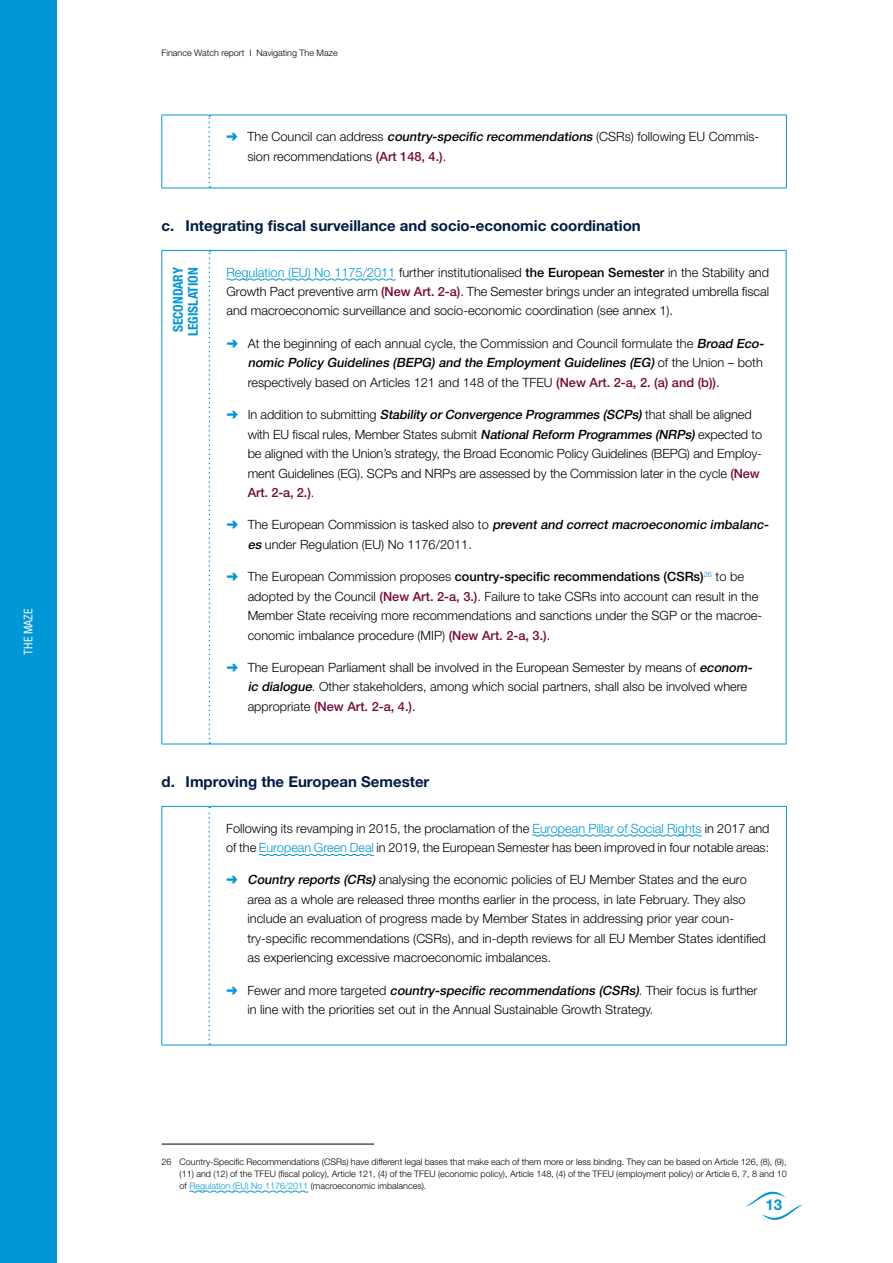
<style>
.page{position:relative;width:893px;height:1263px;background:#fff}
.page>*{position:absolute;margin:0;border:0;box-sizing:border-box;transform-origin:0 0}
.t1{font:700 15px "Helvetica Neue LT Std";color:#001b44}
.t2{font:700 15px "Helvetica Neue LT Std";color:#0097d8}
.t3{font:700 condensed 13.5px/15px "Helvetica Neue LT Std";color:#0097d8}
.t4{font:300 12.75px/19.5px "Helvetica Neue LT Std";color:#000}
.t5{font:condensed 12px "Helvetica Neue LT Std";color:#f5f5f5}
.t6{font:300 9px/12px "Helvetica Neue LT Std";color:#000;text-align:justify}
.s1{color:#0097d8}
.s2{font-weight:500;font-style:italic}
.s3{font-weight:500;color:#79083a}
.s4{font-weight:500}
</style>
<div class="page">
<svg style="left:746px;top:1192px;width:56px;height:28px"></svg>
<div style="left:0;top:0;width:56px;height:1263px;background:#0097d8"></div>
<hr style="left:162px;top:115px;width:47px;height:1px;background:#0097d8">
<hr style="left:162px;top:115px;width:1px;height:73px;background:#0097d8">
<hr style="left:209px;top:115px;width:578px;height:1px;background:#0097d8">
<hr style="left:786px;top:115px;width:1px;height:73px;background:#0097d8">
<hr style="left:162px;top:188px;width:47px;height:1px;background:#0097d8">
<hr style="left:209px;top:188px;width:578px;height:1px;background:#0097d8">
<svg style="left:208px;top:115px;width:2px;height:73px"></svg>
<hr style="left:786px;top:251px;width:1px;height:493px;background:#0097d8">
<hr style="left:162px;top:251px;width:1px;height:493px;background:#0097d8">
<svg style="left:209px;top:251px;width:1px;height:493px"></svg>
<hr style="left:162px;top:250px;width:47px;height:1px;background:#0097d8">
<hr style="left:209px;top:250px;width:577px;height:1px;background:#0097d8">
<hr style="left:162px;top:744px;width:47px;height:1px;background:#0097d8">
<hr style="left:209px;top:744px;width:577px;height:1px;background:#0097d8">
<svg style="left:226px;top:278px;width:170px;height:3px"></svg>
<hr style="left:162px;top:806px;width:47px;height:1px;background:#0097d8">
<hr style="left:162px;top:806px;width:1px;height:239px;background:#0097d8">
<hr style="left:209px;top:806px;width:578px;height:1px;background:#0097d8">
<hr style="left:786px;top:806px;width:1px;height:239px;background:#0097d8">
<hr style="left:162px;top:1045px;width:47px;height:1px;background:#0097d8">
<hr style="left:209px;top:1045px;width:578px;height:1px;background:#0097d8">
<svg style="left:208px;top:806px;width:2px;height:239px"></svg>
<svg style="left:532px;top:834px;width:170px;height:3px"></svg>
<svg style="left:258px;top:854px;width:117px;height:2px"></svg>
<hr style="left:162px;top:1144px;width:212px;height:1px;background:#000">
<svg style="left:189px;top:1190px;width:120px;height:3px"></svg>
<p class="t5" style="left:21px;top:654px;width:47px;rotate:-90deg">THE MAZE</p>
<p class="t6" style="left:162px;top:47px;width:178px">Finance Watch report I Navigating The Maze</p>
<p class="t4" style="left:247px;top:127px;width:513px;text-indent:-21px"><span class="s1">➜</span> The Council can address <span class="s2">country-specific recommendations</span> (CSRs) following EU Commis&shy;sion recommendations <span class="s3">(Art 148, 4.)</span>.</p>
<p class="t1" style="left:162px;top:217px;width:481px">c. Integrating fiscal surveillance and socio-economic coordination</p>
<p class="t3" style="left:170px;top:336px;width:70px;rotate:-90deg">SECONDARY<br>LEGISLATION</p>
<p class="t4" style="left:226px;top:262px;width:544px;text-align:justify"><span class="s1">Regulation (EU) No 1175/2011</span> further institutionalised <span class="s4">the European Semester</span> in the Stability and Growth Pact preventive arm <span class="s3">(New Art. 2-a)</span>. The Semester brings under an integrated umbrella fiscal and macroeconomic surveillance and socio-economic coordination (see annex 1).</p>
<p class="t4" style="left:248px;top:333px;width:520px;text-indent:-21px"><span class="s1">➜</span> At the beginning of each annual cycle, the Commission and Council formulate the <span class="s2">Broad Eco&shy;nomic Policy Guidelines (BEPG) and the Employment Guidelines (EG)</span> o f t h e U n i o n – b o t h respectively based on Articles 121 and 148 of the TFEU <span class="s3">(New Art. 2-a, 2. (a) and (b))</span>.</p>
<p class="t4" style="left:248px;top:404px;width:516px;text-indent:-21px"><span class="s1">➜</span> In addition to submitting <span class="s2">Stability orConvergence Programmes (SCPs)</span> that shall be aligned with EU fiscal rules, Member States submit <span class="s2">NationalReform Programmes (NRPs)</span> expected to be aligned with the Union’s strategy, the Broad Economic Policy Guidelines (BEPG) and Employ&shy;ment Guidelines (EG). SCPs and NRPs are assessed by the Commission later in the cycle <span class="s3">(New Art. 2-a, 2.)</span>.</p>
<p class="t4" style="left:248px;top:515px;width:525px;text-indent:-21px"><span class="s1">➜</span> T h e E u ro p e a n C o m m i s s i o n i s t as ke d a l s o t o <span class="s2">prevent and correct macroeconomic imbalanc&shy;es</span> under Regulation (EU) No 1176/2011.</p>
<p class="t4" style="left:248px;top:566px;width:516px;text-indent:-21px"><span class="s1">➜</span> The European Commission proposes <span class="s4">country-specific recommendations (CSRs)</span><sup>26</sup> to be adopted by the Council <span class="s3">(New Art. 2-a, 3.)</span>. Failure to take CSRs into account can result in the Member State receiving more recommendations and sanctions under the SGP or the macroe&shy;conomic imbalance procedure (MIP) <span class="s3">(New Art. 2-a, 3.)</span>.</p>
<p class="t4" style="left:248px;top:657px;width:509px;text-indent:-21px"><span class="s1">➜</span> The European Parliament shall be involved in the European Semester by means of <span class="s2">econom&shy;ic dialogue</span>. Other stakeholders, among which social partners, shall also be involved where appropriate <span class="s3">(New Art. 2-a, 4.)</span>.</p>
<p class="t1" style="left:162px;top:773px;width:269px">d. Improving the European Semester</p>
<p class="t4" style="left:226px;top:818px;width:545px">Following its revamping in 2015, the proclamation of the <span class="s1">European Pillar of Social Rights</span> in 2017 and of the <span class="s1">European Green Deal</span> in 2019, the European Semester has been improved in four notable areas:</p>
<p class="t4" style="left:247px;top:870px;width:520px;text-indent:-21px"><span class="s1">➜</span> <span class="s2">Country reports (CRs)</span> analysing the economic policies of EU Member States and the euro area as a whole are released three months earlier in the process, in late February. They also include an evaluation of progress made by Member States in addressing prior year coun&shy;try-specific recommendations (CSRs), and in-depth reviews for all EU Member States identified as experiencing excessive macroeconomic imbalances.</p>
<p class="t4" style="left:247px;top:980px;width:511px;text-indent:-21px"><span class="s1">➜</span> Fewer and more targeted <span class="s2">country-specific recommendations (CSRs)</span>. Their focus is further in line with the priorities set out in the Annual Sustainable Growth Strategy.</p>
<p class="t6" style="left:180px;top:1155px;width:609px;text-indent:-18px">26 Country-Specific Recommendations (CSRs) have different legal bases that make each of them more or less binding. They can be based on Article 126, (8), (9), (11) and (12) of the TFEU (fiscal policy), Article 121, (4) of the TFEU (economic policy), Article 148, (4) of the TFEU (employment policy) or Article 6, 7, 8 and 10 of <span class="s1">Regulation (EU) No 1176/2011</span> (macroeconomic imbalances).</p>
<p class="t2" style="left:765px;top:1196px;width:18px">13</p>
</div>
